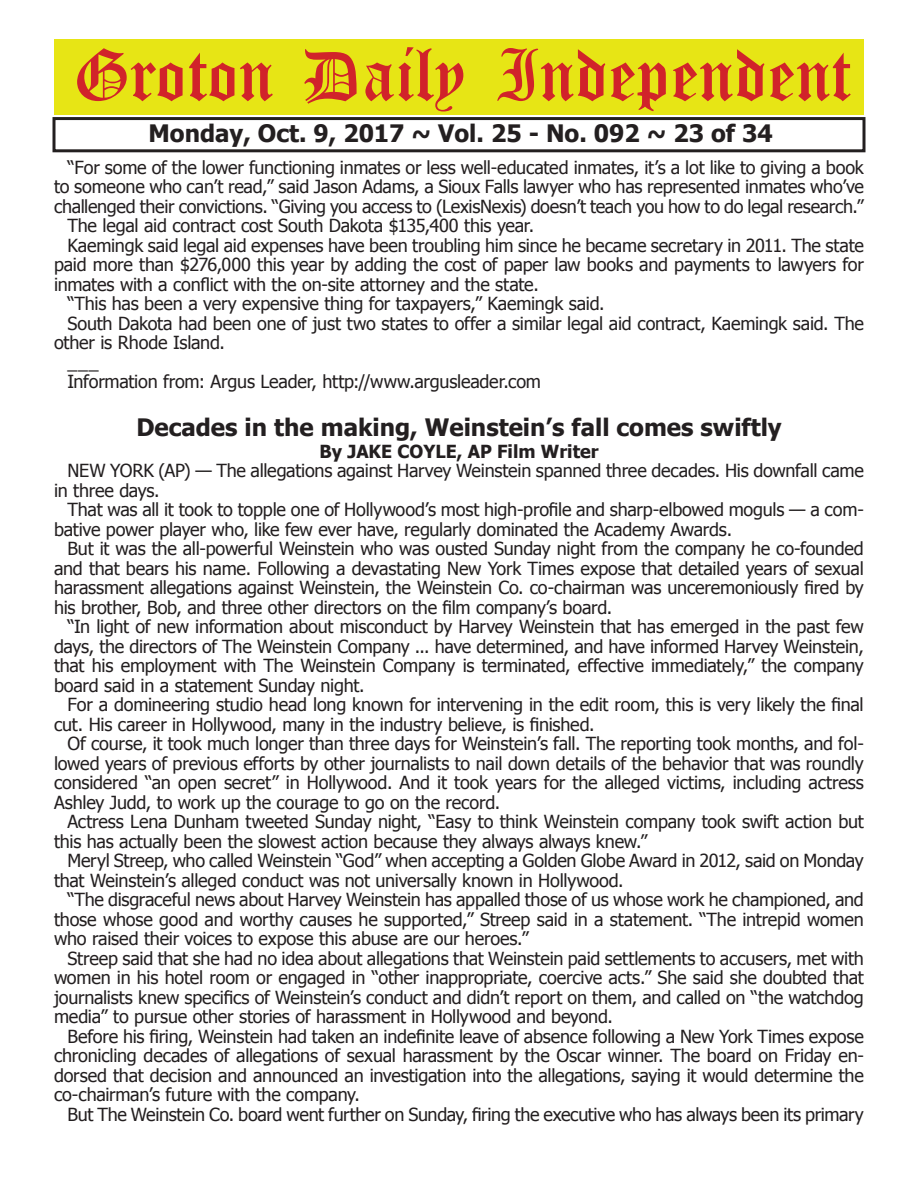
<style>
.page{position:relative;width:918px;height:1188px;background:#fff}
.page>*{position:absolute;margin:0;border:0;box-sizing:border-box;transform-origin:0 0}
.t1{font:54px "Old English Five";color:#d1232a}
.t2{font:700 24px "Tahoma";color:#231f20}
.t3{font:18px/19.5px "Tahoma";letter-spacing:-.015em;color:#231f20;text-align:justify}
.t4{font:700 18px "Tahoma";color:#231f20}
</style>
<div class="page">
<div style="left:52px;top:117px;width:814px;height:35px;border:3px solid #231f20"></div>
<div style="left:54px;top:40px;width:810px;height:75px;background:#e7e515"></div>
<h1 class="t1" style="left:73px;top:50px;width:779px">Groton Daily Independent</h1>
<h2 class="t2" style="left:148px;top:116px;width:626px">Monday, Oct. 9, 2017 ~ Vol. 25 - No. 092 ~ 23 of 34</h2>
<p class="t3" style="left:68px;top:156px;width:798px">“For some of the lower functioning inmates or less well-educated inmates, it’s a lot like to giving a book</p>
<p class="t3" style="left:54px;top:176px;width:812px">to someone who can’t read,” said Jason Adams, a Sioux Falls lawyer who has represented inmates who’ve</p>
<p class="t3" style="left:54px;top:195px;width:811px">challenged their convictions. “Giving you access to (LexisNexis) doesn’t teach you how to do legal research.”</p>
<p class="t3" style="left:68px;top:215px;width:468px">The legal aid contract cost South Dakota $135,400 this year.</p>
<p class="t3" style="left:68px;top:234px;width:798px">Kaemingk said legal aid expenses have been troubling him since he became secretary in 2011. The state</p>
<p class="t3" style="left:54px;top:254px;width:812px">paid more than $276,000 this year by adding the cost of paper law books and payments to lawyers for</p>
<p class="t3" style="left:54px;top:273px;width:486px">inmates with a conflict with the on-site attorney and the state.</p>
<p class="t3" style="left:68px;top:293px;width:539px">“This has been a very expensive thing for taxpayers,” Kaemingk said.</p>
<p class="t3" style="left:68px;top:312px;width:798px">South Dakota had been one of just two states to offer a similar legal aid contract, Kaemingk said. The</p>
<p class="t3" style="left:54px;top:332px;width:173px">other is Rhode Island.</p>
<p class="t3" style="left:68px;top:351px;width:33px">___</p>
<p class="t3" style="left:68px;top:371px;width:475px">Information from: Argus Leader, http://www.argusleader.com</p>
<h2 class="t2" style="left:136px;top:411px;width:647px">Decades in the making, Weinstein’s fall comes swiftly</h2>
<p class="t4" style="left:319px;top:439px;width:281px">By JAKE COYLE, AP Film Writer</p>
<p class="t3" style="left:54px;top:460px;width:811px;text-indent:14px">NEW YORK (AP) — The allegations against Harvey Weinstein spanned three decades. His downfall came in three days.</p>
<p class="t3" style="left:54px;top:499px;width:812px;text-indent:14px">That was all it took to topple one of Hollywood’s most high-profile and sharp-elbowed moguls — a com&shy;bative power player who, like few ever have, regularly dominated the Academy Awards.</p>
<p class="t3" style="left:54px;top:538px;width:811px;text-indent:14px">But it was the all-powerful Weinstein who was ousted Sunday night from the company he co-founded and that bears his name. Following a devastating New York Times expose that detailed years of sexual harassment allegations against Weinstein, the Weinstein Co. co-chairman was unceremoniously fired by his brother, Bob, and three other directors on the film company’s board.</p>
<p class="t3" style="left:54px;top:616px;width:811px;text-indent:14px">“In light of new information about misconduct by Harvey Weinstein that has emerged in the past few days, the directors of The Weinstein Company ... have determined, and have informed Harvey Weinstein, that his employment with The Weinstein Company is terminated, effective immediately,” the company board said in a statement Sunday night.</p>
<p class="t3" style="left:54px;top:694px;width:811px;text-indent:14px">For a domineering studio head long known for intervening in the edit room, this is very likely the final cut. His career in Hollywood, many in the industry believe, is finished.</p>
<p class="t3" style="left:54px;top:733px;width:812px;text-indent:14px">Of course, it took much longer than three days for Weinstein’s fall. The reporting took months, and fol&shy;lowed years of previous efforts by other journalists to nail down details of the behavior that was roundly considered “an open secret” in Hollywood. And it took years for the alleged victims, including actress Ashley Judd, to work up the courage to go on the record.</p>
<p class="t3" style="left:54px;top:811px;width:811px;text-indent:14px">Actress Lena Dunham tweeted Sunday night, “Easy to think Weinstein company took swift action but this has actually been the slowest action because they always always knew.”</p>
<p class="t3" style="left:54px;top:850px;width:811px;text-indent:14px">Meryl Streep, who called Weinstein “God” when accepting a Golden Globe Award in 2012, said on Monday that Weinstein’s alleged conduct was not universally known in Hollywood.</p>
<p class="t3" style="left:54px;top:889px;width:811px;text-indent:14px">“The disgraceful news about Harvey Weinstein has appalled those of us whose work he championed, and those whose good and worthy causes he supported,” Streep said in a statement. “The intrepid women who raised their voices to expose this abuse are our heroes.”</p>
<p class="t3" style="left:54px;top:948px;width:811px;text-indent:14px">Streep said that she had no idea about allegations that Weinstein paid settlements to accusers, met with women in his hotel room or engaged in “other inappropriate, coercive acts.” She said she doubted that journalists knew specifics of Weinstein’s conduct and didn’t report on them, and called on “the watchdog media” to pursue other stories of harassment in Hollywood and beyond.</p>
<p class="t3" style="left:54px;top:1026px;width:812px;text-indent:14px">Before his firing, Weinstein had taken an indefinite leave of absence following a New York Times expose chronicling decades of allegations of sexual harassment by the Oscar winner. The board on Friday en&shy;dorsed that decision and announced an investigation into the allegations, saying it would determine the co-chairman’s future with the company.</p>
<p class="t3" style="left:68px;top:1104px;width:798px">But The Weinstein Co. board went further on Sunday, firing the executive who has always been its primary</p>
</div>
